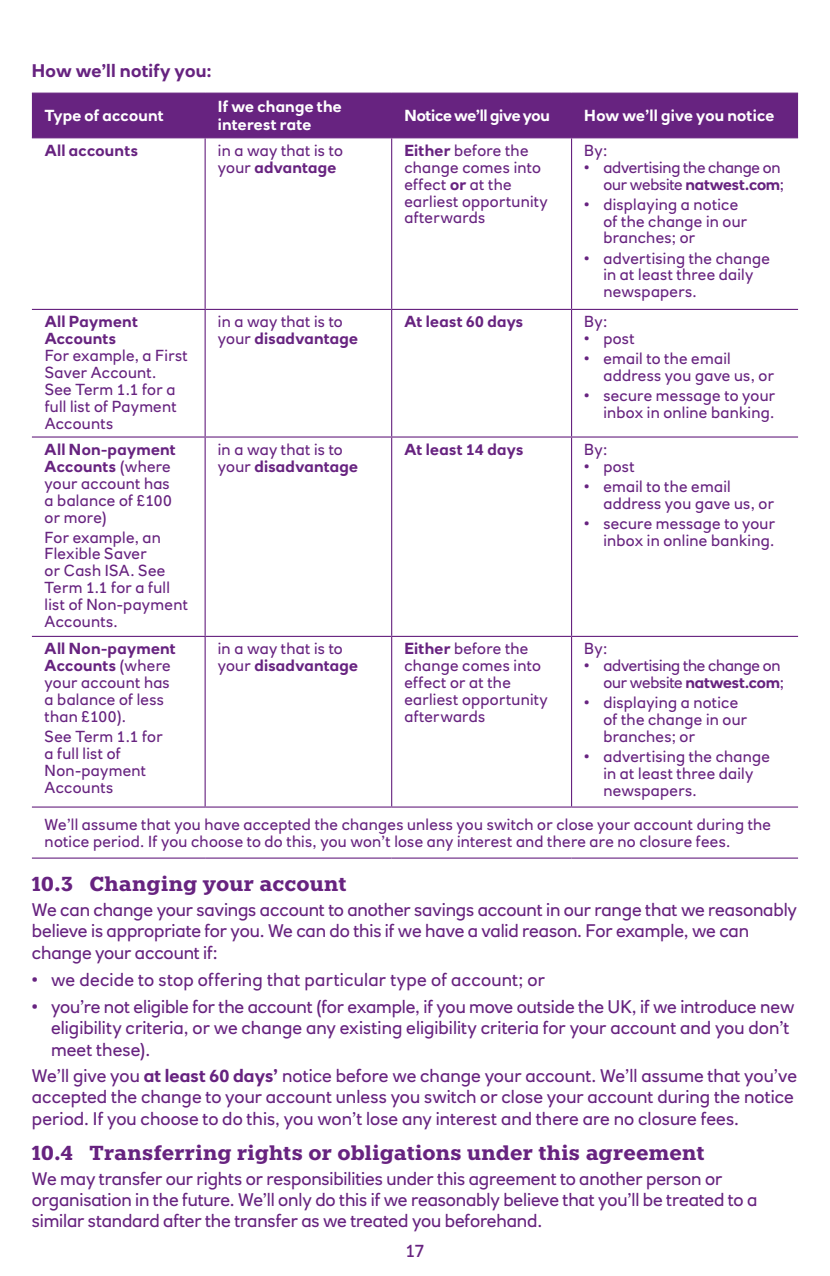
<style>
.page{position:relative;width:830px;height:1276px;background:#fff}
.page>*{position:absolute;margin:0;border:0;box-sizing:border-box;transform-origin:0 0}
.t1{font:700 20.25px "Knile";letter-spacing:.01em;color:#672380}
.t2{font:18px/21.4px "RN House Sans";letter-spacing:-.005em;color:#672380}
.t3{font:18px "RN House Sans";letter-spacing:.015em;color:#672380}
.t4{font:700 18px "RN House Sans";letter-spacing:.01em;color:#672380}
.t5{font:15.75px/16.9px "RN House Sans";letter-spacing:.015em;color:#672380}
.t6{font:15.75px/16.9px "RN House Sans";letter-spacing:-.015em;color:#672380;text-align:right}
.t7{font:700 15.75px/18px "RN House Sans";letter-spacing:.01em;color:#fff}
.t8{font:700 15.75px/16.9px "RN House Sans";letter-spacing:.015em;color:#672380}
.t9{font:700 15.75px "RN House Sans";letter-spacing:-.015em;color:#fff}
.s1{font-weight:700}
</style>
<div class="page">
<div style="left:32px;top:94px;width:765px;height:43px;background:#672380"></div>
<hr style="left:32px;top:93px;width:173px;height:1px;background:#672380">
<hr style="left:32px;top:137px;width:173px;height:1px;background:#672380">
<hr style="left:204px;top:94px;width:1px;height:43px;background:#672380">
<hr style="left:205px;top:93px;width:186px;height:1px;background:#672380">
<hr style="left:391px;top:93px;width:180px;height:1px;background:#672380">
<hr style="left:391px;top:94px;width:1px;height:43px;background:#672380">
<hr style="left:205px;top:137px;width:186px;height:1px;background:#672380">
<hr style="left:391px;top:137px;width:180px;height:1px;background:#672380">
<hr style="left:570px;top:94px;width:2px;height:43px;background:#672380">
<hr style="left:571px;top:93px;width:226px;height:1px;background:#672380">
<hr style="left:571px;top:137px;width:226px;height:1px;background:#672380">
<hr style="left:204px;top:138px;width:1px;height:171px;background:#672380">
<hr style="left:391px;top:138px;width:1px;height:171px;background:#672380">
<hr style="left:570px;top:138px;width:2px;height:171px;background:#672380">
<hr style="left:32px;top:309px;width:173px;height:1px;background:#672380">
<hr style="left:204px;top:310px;width:1px;height:126px;background:#672380">
<hr style="left:205px;top:309px;width:186px;height:1px;background:#672380">
<hr style="left:391px;top:310px;width:1px;height:126px;background:#672380">
<hr style="left:391px;top:309px;width:180px;height:1px;background:#672380">
<hr style="left:570px;top:310px;width:2px;height:126px;background:#672380">
<hr style="left:571px;top:309px;width:226px;height:1px;background:#672380">
<hr style="left:32px;top:436px;width:173px;height:1px;background:#672380">
<hr style="left:204px;top:437px;width:1px;height:199px;background:#672380">
<hr style="left:205px;top:436px;width:186px;height:1px;background:#672380">
<hr style="left:391px;top:437px;width:1px;height:199px;background:#672380">
<hr style="left:391px;top:436px;width:180px;height:1px;background:#672380">
<hr style="left:570px;top:437px;width:2px;height:199px;background:#672380">
<hr style="left:571px;top:436px;width:226px;height:1px;background:#672380">
<hr style="left:32px;top:636px;width:173px;height:1px;background:#672380">
<hr style="left:204px;top:637px;width:1px;height:169px;background:#672380">
<hr style="left:205px;top:636px;width:186px;height:1px;background:#672380">
<hr style="left:391px;top:637px;width:1px;height:169px;background:#672380">
<hr style="left:391px;top:636px;width:180px;height:1px;background:#672380">
<hr style="left:570px;top:637px;width:2px;height:169px;background:#672380">
<hr style="left:571px;top:636px;width:226px;height:1px;background:#672380">
<hr style="left:32px;top:806px;width:173px;height:1px;background:#672380">
<hr style="left:205px;top:806px;width:186px;height:1px;background:#672380">
<hr style="left:391px;top:806px;width:180px;height:1px;background:#672380">
<hr style="left:571px;top:806px;width:226px;height:1px;background:#672380">
<hr style="left:32px;top:857px;width:173px;height:1px;background:#672380">
<hr style="left:205px;top:857px;width:186px;height:1px;background:#672380">
<hr style="left:391px;top:857px;width:180px;height:1px;background:#672380">
<hr style="left:571px;top:857px;width:226px;height:1px;background:#672380">
<p class="t4" style="left:32px;top:60px;width:181px">How we’ll notify you:</p>
<p class="t7" style="left:45px;top:107px;width:120px">Type of account</p>
<p class="t7" style="left:218px;top:98px;width:125px">If we change the interest rate</p>
<p class="t9" style="left:404px;top:106px;width:147px">Notice we’ll give you</p>
<p class="t7" style="left:584px;top:107px;width:191px">How we’ll give you notice</p>
<p class="t8" style="left:45px;top:142px;width:95px">All accounts</p>
<p class="t5" style="left:218px;top:142px;width:126px">in a way that is to your <span class="s1">advantage</span></p>
<p class="t5" style="left:404px;top:142px;width:145px"><span class="s1">Either</span> before the change comes into effect <span class="s1">or</span> at the earliest opportunity afterwards</p>
<p class="t5" style="left:584px;top:142px;width:25px">By:</p>
<p class="t6" style="left:584px;top:159px;width:201px">• advertising the change on our website <span class="s1">natwest.com</span>;</p>
<p class="t5" style="left:603px;top:196px;width:145px;text-indent:-19px">• displaying a notice of the change in our branches; or</p>
<p class="t5" style="left:603px;top:249px;width:168px;text-indent:-19px">• advertising the change in at least three daily newspapers.</p>
<p class="t8" style="left:45px;top:313px;width:95px">All Payment<br>Accounts</p>
<p class="t5" style="left:45px;top:347px;width:144px">For example, a First<br>Saver Account.<br>See Term 1.1 for a full list of Payment<br>Accounts</p>
<p class="t5" style="left:45px;top:441px;width:133px"><span class="s1">All Non-payment<br>Accounts</span> (where your account has a balance of £100 or more)</p>
<p class="t5" style="left:45px;top:528px;width:145px">For example, an<br>Flexible Saver<br>or Cash ISA. See<br>Term 1.1 for a full list of Non-payment<br>Accounts.</p>
<p class="t5" style="left:218px;top:313px;width:141px">in a way that is to your <span class="s1">disadvantage</span></p>
<p class="t8" style="left:404px;top:313px;width:120px">At least 60 days</p>
<p class="t5" style="left:584px;top:313px;width:25px">By:</p>
<p class="t5" style="left:584px;top:330px;width:52px">• post</p>
<p class="t5" style="left:603px;top:350px;width:172px;text-indent:-19px">• email to the email address you gave us, or</p>
<p class="t5" style="left:584px;top:387px;width:192px;text-align:right">• secure message to your inbox in online banking.</p>
<p class="t5" style="left:218px;top:441px;width:141px">in a way that is to your <span class="s1">disadvantage</span></p>
<p class="t8" style="left:404px;top:441px;width:120px">At least 14 days</p>
<p class="t5" style="left:584px;top:441px;width:25px">By:</p>
<p class="t5" style="left:584px;top:458px;width:52px">• post</p>
<p class="t5" style="left:603px;top:478px;width:172px;text-indent:-19px">• email to the email address you gave us, or</p>
<p class="t5" style="left:584px;top:515px;width:192px;text-align:right">• secure message to your inbox in online banking.</p>
<p class="t5" style="left:218px;top:640px;width:141px">in a way that is to your <span class="s1">disadvantage</span></p>
<p class="t5" style="left:404px;top:640px;width:145px"><span class="s1">Either</span> before the change comes into effect or at the earliest opportunity afterwards</p>
<p class="t5" style="left:584px;top:640px;width:25px">By:</p>
<p class="t5" style="left:45px;top:640px;width:133px"><span class="s1">All Non-payment<br>Accounts</span> (where your account has a balance of less than £100).</p>
<p class="t5" style="left:45px;top:728px;width:119px">See Term 1.1 for a full list of<br>Non-payment<br>Accounts</p>
<p class="t6" style="left:584px;top:657px;width:201px">• advertising the change on our website <span class="s1">natwest.com</span>;</p>
<p class="t5" style="left:603px;top:694px;width:145px;text-indent:-19px">• displaying a notice of the change in our branches; or</p>
<p class="t5" style="left:603px;top:748px;width:168px;text-indent:-19px">• advertising the change in at least three daily newspapers.</p>
<p class="t5" style="left:45px;top:815px;width:727px">We’ll assume that you have accepted the changes unless you switch or close your account during the notice period. If you choose to do this, you won’t lose any interest and there are no closure fees.</p>
<p class="t1" style="left:32px;top:871px;width:316px">10.3 Changing your account</p>
<p class="t2" style="left:32px;top:898px;width:766px">We can change your savings account to another savings account in our range that we reasonably believe is appropriate for you. We can do this if we have a valid reason. For example, we can change your account if:</p>
<p class="t3" style="left:32px;top:969px;width:514px">• we decide to stop offering that particular type of account; or</p>
<p class="t2" style="left:51px;top:995px;width:744px;text-indent:-19px">• you’re not eligible for the account (for example, if you move outside the UK, if we introduce new eligibility criteria, or we change any existing eligibility criteria for your account and you don’t meet these).</p>
<p class="t2" style="left:32px;top:1065px;width:766px">We’ll give you <span class="s1">at least 60 days’</span> notice before we change your account. We’ll assume that you’ve accepted the change to your account unless you switch or close your account during the notice period. If you choose to do this, you won’t lose any interest and there are no closure fees.</p>
<p class="t1" style="left:32px;top:1140px;width:673px">10.4 Transferring rights or obligations under this agreement</p>
<p class="t2" style="left:32px;top:1167px;width:726px">We may transfer our rights or responsibilities under this agreement to another person or organisation in the future. We’ll only do this if we reasonably believe that you’ll be treated to a similar standard after the transfer as we treated you beforehand.</p>
<p class="t2" style="left:405px;top:1240px;width:21px">17</p>
</div>
